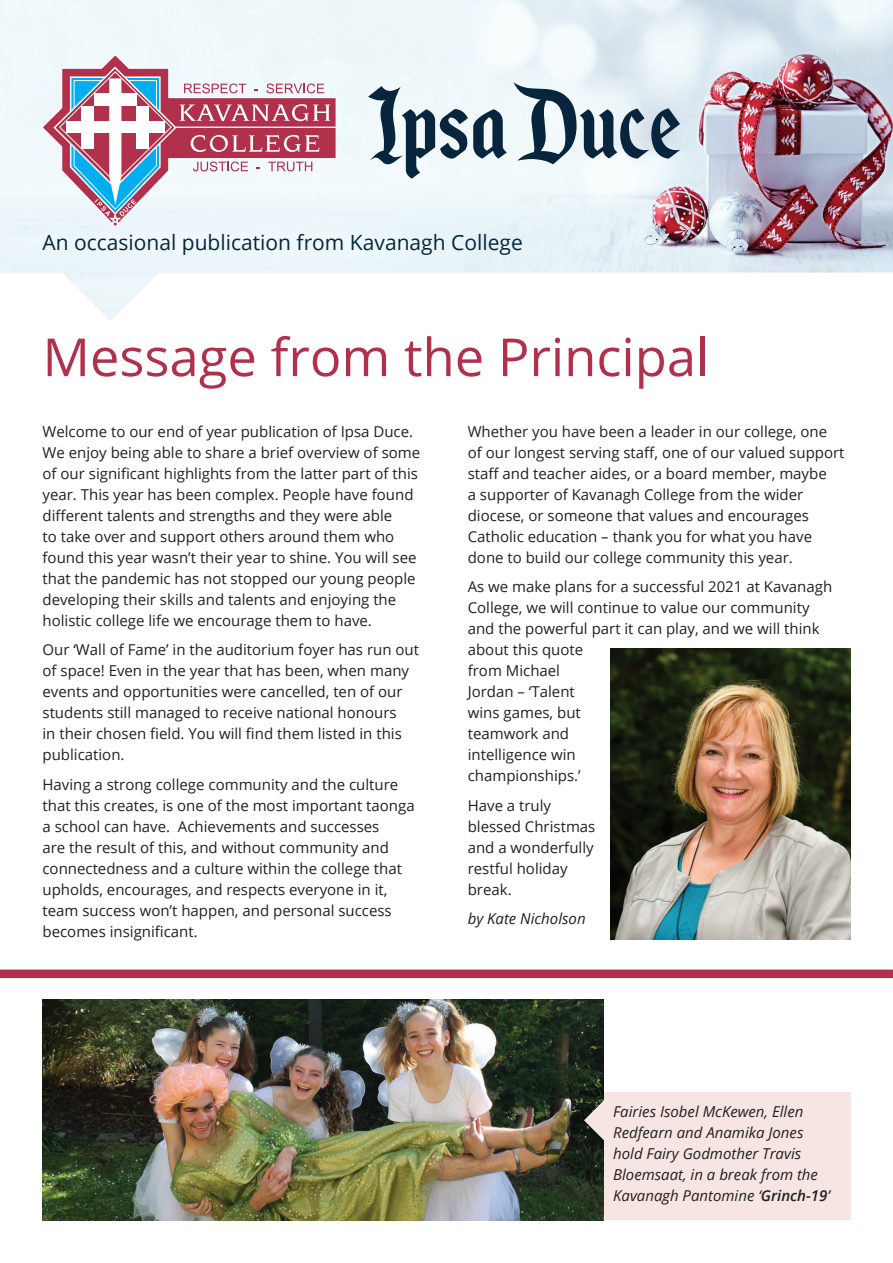
<style>
.page{position:relative;width:893px;height:1263px;background:#fff}
.page>*{position:absolute;margin:0;border:0;box-sizing:border-box;transform-origin:0 0}
.t1{font:52.5px "Open Sans";color:#b1314d}
.t2{font:21px "Open Sans";color:#07253c}
.t3{font:15px/21px "Open Sans";color:#231f20}
.t4{font:italic 15px/21px "Open Sans";color:#231f20}
.s1{font-weight:600}
</style>
<div class="page">
<img style="left:0;top:0;width:893px;height:320px">
<div style="left:40px;top:53px;width:297px;height:176px;background:#eff8fa"></div>
<svg style="left:52px;top:65px;width:278px;height:159px"></svg>
<div style="left:328px;top:41px;width:394px;height:180px;background:#fff;opacity:.75"></div>
<svg style="left:368px;top:82px;width:312px;height:97px"></svg>
<img style="left:610px;top:648px;width:240px;height:292px">
<img style="left:43px;top:999px;width:561px;height:221px">
<div style="left:604px;top:1093px;width:246px;height:127px;background:#f6e5e3"></div>
<svg style="left:584px;top:1099px;width:20px;height:42px"></svg>
<div style="left:0;top:969px;width:893px;height:9px;background:#b1314d"></div>
<h2 class="t2" style="left:43px;top:228px;width:482px">An occasional publication from Kavanagh College</h2>
<h1 class="t1" style="left:43px;top:321px;width:668px">Message from the Principal</h1>
<p class="t3" style="left:43px;top:420px;width:379px">Welcome to our end of year publication of Ipsa Duce.<br>We enjoy being able to share a brief overview of some of our significant highlights from the latter part of this year. This year has been complex. People have found different talents and strengths and they were able<br>to take over and support others around them who found this year wasn’t their year to shine. You will see that the pandemic has not stopped our young people developing their skills and talents and enjoying the holistic college life we encourage them to have.</p>
<p class="t3" style="left:43px;top:639px;width:378px">Our ‘Wall of Fame’ in the auditorium foyer has run out of space! Even in the year that has been, when many events and opportunities were cancelled, ten of our students still managed to receive national honours<br>in their chosen field. You will find them listed in this publication.</p>
<p class="t3" style="left:43px;top:773px;width:374px">Having a strong college community and the culture that this creates, is one of the most important taonga a school can have. Achievements and successes<br>are the result of this, and without community and connectedness and a culture within the college that upholds, encourages, and respects everyone in it, team success won’t happen, and personal success becomes insignificant.</p>
<p class="t3" style="left:468px;top:420px;width:378px">Whether you have been a leader in our college, one of our longest serving staff, one of our valued support staff and teacher aides, or a board member, maybe<br>a supporter of Kavanagh College from the wider diocese, or someone that values and encourages Catholic education – thank you for what you have done to build our college community this year.</p>
<p class="t3" style="left:468px;top:576px;width:366px">As we make plans for a successful 2021 at Kavanagh<br>College, we will continue to value our community and the powerful part it can play, and we will think about this quote<br>from Michael<br>Jordan – ‘Talent<br>wins games, but<br>teamwork and<br>intelligence win<br>championships.’</p>
<p class="t3" style="left:468px;top:794px;width:129px">Have a truly blessed Christmas and a wonderfully restful holiday break.</p>
<p class="t4" style="left:468px;top:908px;width:119px">by Kate Nicholson</p>
<p class="t4" style="left:613px;top:1101px;width:218px">Fairies Isobel McKewen, Ellen<br>Redfearn and Anamika Jones hold Fairy Godmother Travis<br>Bloemsaat, in a break from the<br>Kavanagh Pantomine ‘<span class="s1">Grinch-19</span>’</p>
</div>
